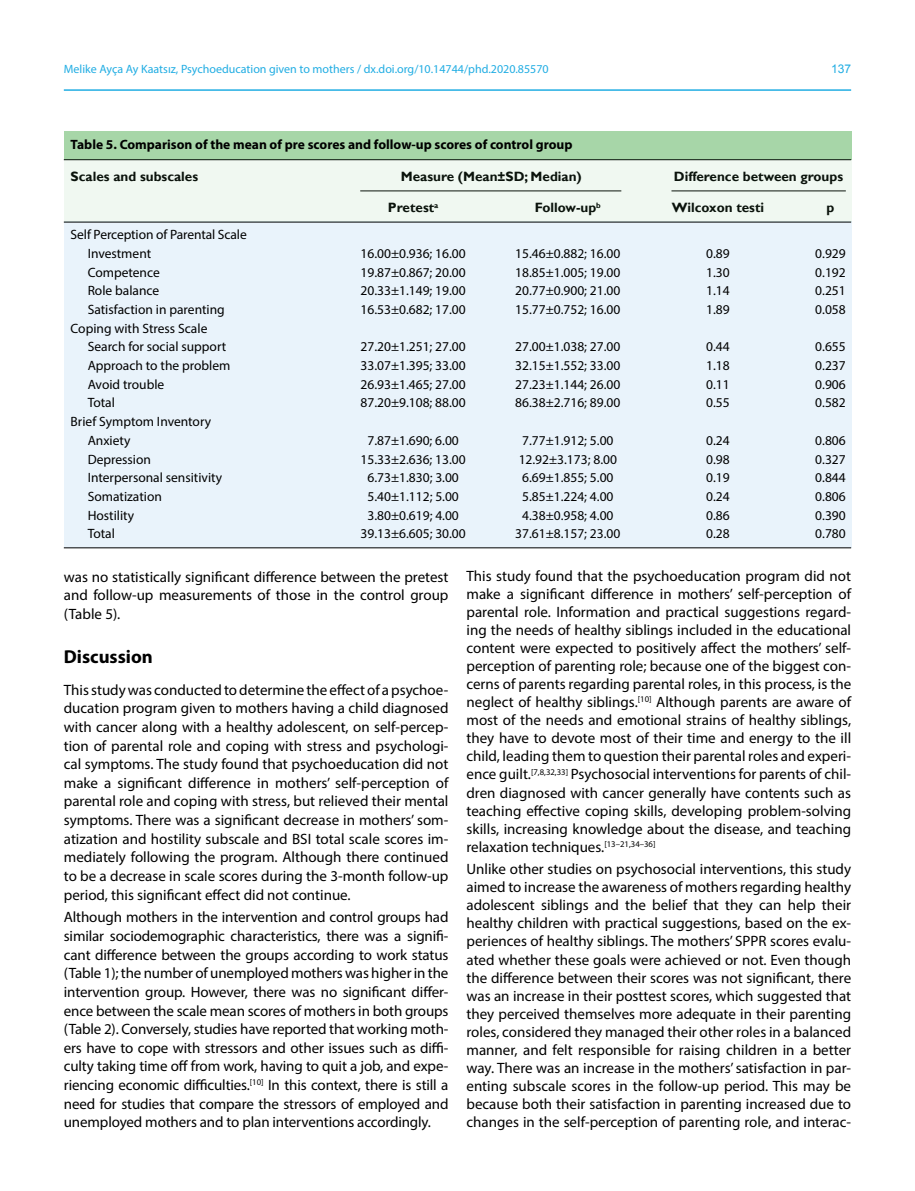
<style>
.page{position:relative;width:915px;height:1191px;background:#fff}
.page>*{position:absolute;margin:0;border:0;box-sizing:border-box;transform-origin:0 0}
.t1{font:700 18.75px "Myriad Pro";color:#000}
.t2{font:15px/18.6px "Myriad Pro";color:#000;text-align:justify}
.t3{font:13.5px/18.8px "Myriad Pro";color:#000}
.t4{font:700 13.5px "Gill Sans";color:#000}
.t5{font:700 13.5px "Myriad Pro";color:#000}
.t6{font:12px "Myriad Pro";color:#21ade3}
.t7{font:12px "Arial";color:#21ade3}
</style>
<div class="page">
<hr style="left:64px;top:89px;width:786px;height:2px;background:#21ade3">
<div style="left:64px;top:131px;width:786px;height:28px;background:#a7d6a8"></div>
<div style="left:64px;top:222px;width:786px;height:326px;background:#e9f3fb"></div>
<hr style="left:64px;top:222px;width:786px;height:1px;background:#000">
<hr style="left:64px;top:547px;width:786px;height:1px;background:#000">
<div style="left:64px;top:159px;width:786px;height:63px;background:#f0f8f1"></div>
<p class="t6" style="left:64px;top:61px;width:486px">Melike Ayça Ay Kaatsız, Psychoeducation given to mothers / dx.doi.org/10.14744/phd.2020.85570</p>
<p class="t7" style="left:830px;top:60px;width:22px">137</p>
<p class="t5" style="left:71px;top:136px;width:503px">Table 5. Comparison of the mean of pre scores and follow-up scores of control group</p>
<p class="t4" style="left:71px;top:169px;width:129px">Scales and subscales</p>
<p class="t4" style="left:400px;top:169px;width:182px">Measure (Mean±SD; Median)</p>
<p class="t4" style="left:673px;top:169px;width:171px">Difference between groups</p>
<p class="t4" style="left:388px;top:199px;width:52px">Pretest<sup>a</sup></p>
<p class="t4" style="left:534px;top:199px;width:67px">Follow-up<sup>b</sup></p>
<p class="t4" style="left:671px;top:199px;width:94px">Wilcoxon testi</p>
<p class="t4" style="left:826px;top:199px;width:9px">p</p>
<p class="t3" style="left:88px;top:225px;width:161px;text-indent:-17px">Self Perception of Parental Scale<br>Investment</p>
<p class="t3" style="left:360px;top:244px;width:107px">16.00±0.936; 16.00</p>
<p class="t3" style="left:515px;top:244px;width:107px">15.46±0.882; 16.00</p>
<p class="t3" style="left:706px;top:244px;width:25px">0.89</p>
<p class="t3" style="left:815px;top:244px;width:32px">0.929</p>
<p class="t3" style="left:88px;top:262px;width:74px">Competence</p>
<p class="t3" style="left:360px;top:262px;width:107px">19.87±0.867; 20.00</p>
<p class="t3" style="left:515px;top:262px;width:107px">18.85±1.005; 19.00</p>
<p class="t3" style="left:706px;top:262px;width:25px">1.30</p>
<p class="t3" style="left:815px;top:262px;width:32px">0.192</p>
<p class="t3" style="left:88px;top:281px;width:73px">Role balance</p>
<p class="t3" style="left:360px;top:281px;width:107px">20.33±1.149; 19.00</p>
<p class="t3" style="left:515px;top:281px;width:107px">20.77±0.900; 21.00</p>
<p class="t3" style="left:706px;top:281px;width:25px">1.14</p>
<p class="t3" style="left:815px;top:281px;width:32px">0.251</p>
<p class="t3" style="left:88px;top:300px;width:139px">Satisfaction in parenting</p>
<p class="t3" style="left:360px;top:300px;width:107px">16.53±0.682; 17.00</p>
<p class="t3" style="left:515px;top:300px;width:107px">15.77±0.752; 16.00</p>
<p class="t3" style="left:706px;top:300px;width:25px">1.89</p>
<p class="t3" style="left:815px;top:300px;width:32px">0.058</p>
<p class="t3" style="left:88px;top:318px;width:140px;text-indent:-17px">Coping with Stress Scale<br>Search for social support</p>
<p class="t3" style="left:360px;top:337px;width:107px">27.20±1.251; 27.00</p>
<p class="t3" style="left:515px;top:337px;width:107px">27.00±1.038; 27.00</p>
<p class="t3" style="left:706px;top:337px;width:25px">0.44</p>
<p class="t3" style="left:815px;top:337px;width:32px">0.655</p>
<p class="t3" style="left:88px;top:356px;width:144px">Approach to the problem</p>
<p class="t3" style="left:360px;top:356px;width:107px">33.07±1.395; 33.00</p>
<p class="t3" style="left:515px;top:356px;width:107px">32.15±1.552; 33.00</p>
<p class="t3" style="left:706px;top:356px;width:25px">1.18</p>
<p class="t3" style="left:815px;top:356px;width:32px">0.237</p>
<p class="t3" style="left:88px;top:375px;width:78px">Avoid trouble</p>
<p class="t3" style="left:360px;top:375px;width:107px">26.93±1.465; 27.00</p>
<p class="t3" style="left:515px;top:375px;width:107px">27.23±1.144; 26.00</p>
<p class="t3" style="left:706px;top:375px;width:25px">0.11</p>
<p class="t3" style="left:815px;top:375px;width:32px">0.906</p>
<p class="t3" style="left:88px;top:393px;width:29px">Total</p>
<p class="t3" style="left:360px;top:393px;width:107px">87.20±9.108; 88.00</p>
<p class="t3" style="left:515px;top:393px;width:107px">86.38±2.716; 89.00</p>
<p class="t3" style="left:706px;top:393px;width:25px">0.55</p>
<p class="t3" style="left:815px;top:393px;width:32px">0.582</p>
<p class="t3" style="left:88px;top:412px;width:125px;text-indent:-17px">Brief Symptom Inventory<br>Anxiety</p>
<p class="t3" style="left:367px;top:431px;width:93px">7.87±1.690; 6.00</p>
<p class="t3" style="left:522px;top:431px;width:93px">7.77±1.912; 5.00</p>
<p class="t3" style="left:706px;top:431px;width:25px">0.24</p>
<p class="t3" style="left:815px;top:431px;width:32px">0.806</p>
<p class="t3" style="left:88px;top:449px;width:65px">Depression</p>
<p class="t3" style="left:360px;top:449px;width:107px">15.33±2.636; 13.00</p>
<p class="t3" style="left:518px;top:449px;width:100px">12.92±3.173; 8.00</p>
<p class="t3" style="left:706px;top:449px;width:25px">0.98</p>
<p class="t3" style="left:815px;top:449px;width:32px">0.327</p>
<p class="t3" style="left:88px;top:468px;width:136px">Interpersonal sensitivity</p>
<p class="t3" style="left:367px;top:468px;width:93px">6.73±1.830; 3.00</p>
<p class="t3" style="left:522px;top:468px;width:93px">6.69±1.855; 5.00</p>
<p class="t3" style="left:706px;top:468px;width:25px">0.19</p>
<p class="t3" style="left:815px;top:468px;width:32px">0.844</p>
<p class="t3" style="left:88px;top:487px;width:76px">Somatization</p>
<p class="t3" style="left:367px;top:487px;width:93px">5.40±1.112; 5.00</p>
<p class="t3" style="left:522px;top:487px;width:93px">5.85±1.224; 4.00</p>
<p class="t3" style="left:706px;top:487px;width:25px">0.24</p>
<p class="t3" style="left:815px;top:487px;width:32px">0.806</p>
<p class="t3" style="left:88px;top:505px;width:48px">Hostility</p>
<p class="t3" style="left:367px;top:505px;width:93px">3.80±0.619; 4.00</p>
<p class="t3" style="left:522px;top:505px;width:93px">4.38±0.958; 4.00</p>
<p class="t3" style="left:706px;top:505px;width:25px">0.86</p>
<p class="t3" style="left:815px;top:505px;width:32px">0.390</p>
<p class="t3" style="left:88px;top:524px;width:29px">Total</p>
<p class="t3" style="left:360px;top:524px;width:107px">39.13±6.605; 30.00</p>
<p class="t3" style="left:515px;top:524px;width:107px">37.61±8.157; 23.00</p>
<p class="t3" style="left:706px;top:524px;width:25px">0.28</p>
<p class="t3" style="left:815px;top:524px;width:32px">0.780</p>
<p class="t2" style="left:64px;top:567px;width:386px">was no statistically significant difference between the pretest and follow-up measurements of those in the control group (Table 5).</p>
<p class="t1" style="left:64px;top:645px;width:91px">Discussion</p>
<p class="t2" style="left:64px;top:680px;width:386px">This study was conducted to determine the effect of a psychoe&shy;ducation program given to mothers having a child diagnosed with cancer along with a healthy adolescent, on self-percep&shy;tion of parental role and coping with stress and psychologi&shy;cal symptoms. The study found that psychoeducation did not make a significant difference in mothers’ self-perception of parental role and coping with stress, but relieved their mental symptoms. There was a significant decrease in mothers’ som&shy;atization and hostility subscale and BSI total scale scores im&shy;mediately following the program. Although there continued to be a decrease in scale scores during the 3-month follow-up period, this significant effect did not continue.</p>
<p class="t2" style="left:64px;top:908px;width:386px">Although mothers in the intervention and control groups had similar sociodemographic characteristics, there was a signifi&shy;cant difference between the groups according to work status (Table 1); the number of unemployed mothers was higher in the intervention group. However, there was no significant differ&shy;ence between the scale mean scores of mothers in both groups (Table 2). Conversely, studies have reported that working moth&shy;ers have to cope with stressors and other issues such as diffi&shy;culty taking time off from work, having to quit a job, and expe&shy;riencing economic difficulties.<sup>[10]</sup> In this context, there is still a need for studies that compare the stressors of employed and unemployed mothers and to plan interventions accordingly.</p>
<p class="t2" style="left:466px;top:566px;width:386px;line-height:18px">This study found that the psychoeducation program did not make a significant difference in mothers’ self-perception of parental role. Information and practical suggestions regard&shy;ing the needs of healthy siblings included in the educational content were expected to positively affect the mothers’ self&shy;perception of parenting role; because one of the biggest con&shy;cerns of parents regarding parental roles, in this process, is the neglect of healthy siblings.<sup>[10]</sup> Although parents are aware of most of the needs and emotional strains of healthy siblings, they have to devote most of their time and energy to the ill child, leading them to question their parental roles and experi&shy;ence guilt.<sup>[7,8,32,33]</sup> Psychosocial interventions for parents of chil&shy;dren diagnosed with cancer generally have contents such as teaching effective coping skills, developing problem-solving skills, increasing knowledge about the disease, and teaching relaxation techniques.<sup>[13–21,34–36]</sup></p>
<p class="t2" style="left:466px;top:859px;width:386px;line-height:18.1px">Unlike other studies on psychosocial interventions, this study aimed to increase the awareness of mothers regarding healthy adolescent siblings and the belief that they can help their healthy children with practical suggestions, based on the ex&shy;periences of healthy siblings. The mothers’ SPPR scores evalu&shy;ated whether these goals were achieved or not. Even though the difference between their scores was not significant, there was an increase in their posttest scores, which suggested that they perceived themselves more adequate in their parenting roles, considered they managed their other roles in a balanced manner, and felt responsible for raising children in a better way. There was an increase in the mothers’ satisfaction in par&shy;enting subscale scores in the follow-up period. This may be because both their satisfaction in parenting increased due to changes in the self-perception of parenting role, and interac-</p>
</div>
